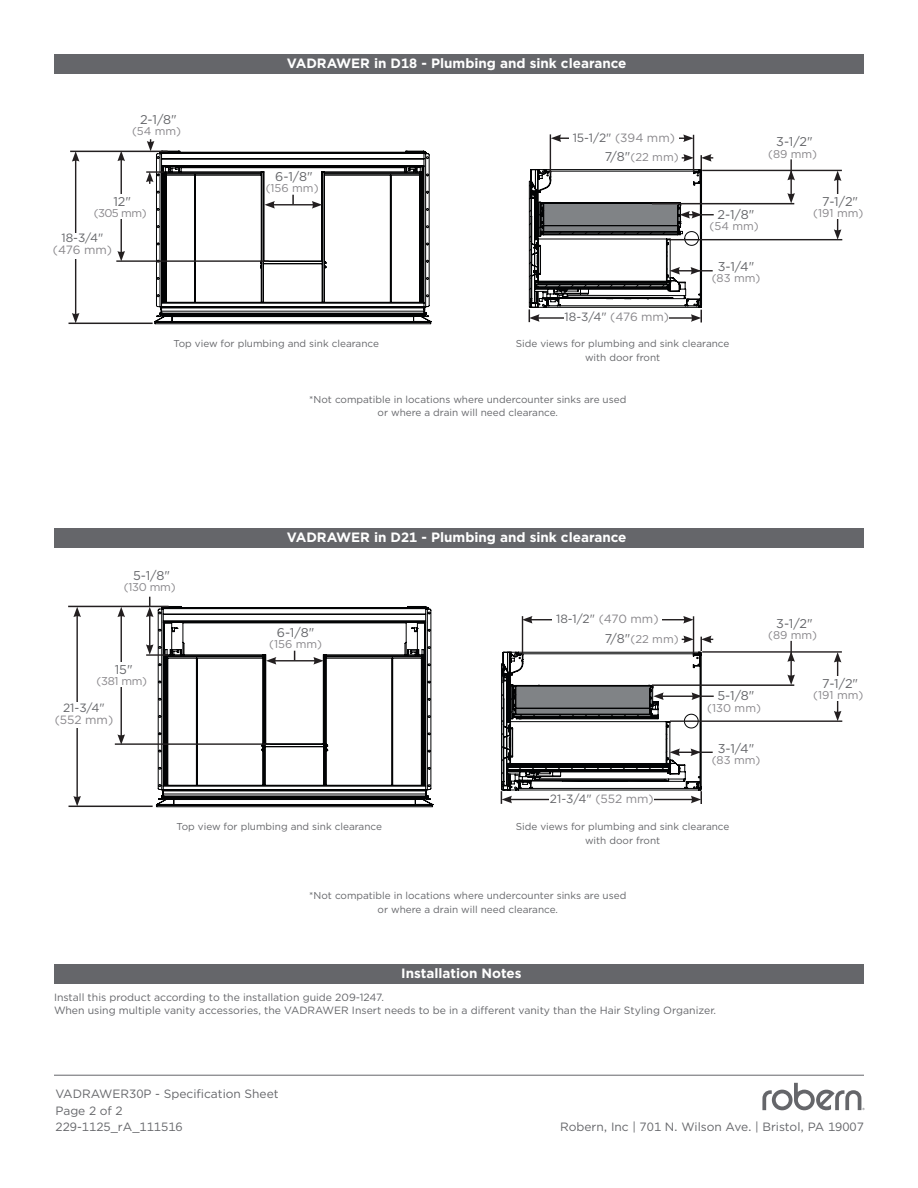
<style>
.page{position:relative;width:918px;height:1188px;background:#fff}
.page>*{position:absolute;margin:0;border:0;box-sizing:border-box;transform-origin:0 0}
.t1{font:700 13.5px "Gotham";color:#fff}
.t2{font:12.75px "Gotham";color:#65666a}
.t3{font:12px/16.5px "Gotham";color:#65666a}
.t4{font:12px "Gotham";letter-spacing:-.005em;color:#89878b}
.t5{font:11.25px "Gotham";color:#89878b}
.t6{font:10.5px/13.5px "Gotham";color:#65666a}
.t7{font:10.05px/13.5px "Gotham";color:#65666a;text-align:center}
.s1{color:#89878b}
.s2{font-size:12.75px;color:#65666a}
</style>
<div class="page">
<hr style="left:54px;top:1075px;width:810px;height:1px;background:#65666a">
<div style="left:54px;top:54px;width:810px;height:20px;background:#65666a"></div>
<div style="left:54px;top:528px;width:810px;height:20px;background:#65666a"></div>
<div style="left:54px;top:964px;width:810px;height:20px;background:#65666a"></div>
<svg style="left:762px;top:1083px;width:103px;height:28px"></svg>
<hr style="left:522px;top:616px;width:1px;height:39px;background:#231f20">
<hr style="left:550px;top:134px;width:1px;height:39px;background:#231f20">
<hr style="left:693px;top:616px;width:1px;height:37px;background:#231f20">
<hr style="left:693px;top:135px;width:1px;height:37px;background:#231f20">
<hr style="left:530px;top:619px;width:156px;height:1px;background:#231f20">
<svg style="left:522px;top:616px;width:11px;height:8px"></svg>
<svg style="left:683px;top:616px;width:11px;height:8px"></svg>
<hr style="left:559px;top:138px;width:127px;height:1px;background:#231f20">
<svg style="left:551px;top:134px;width:10px;height:8px"></svg>
<svg style="left:683px;top:134px;width:11px;height:8px"></svg>
<hr style="left:702px;top:651px;width:140px;height:2px;background:#231f20">
<hr style="left:702px;top:170px;width:140px;height:1px;background:#231f20">
<hr style="left:670px;top:720px;width:172px;height:2px;background:#231f20">
<hr style="left:670px;top:239px;width:172px;height:1px;background:#231f20">
<hr style="left:837px;top:660px;width:1px;height:53px;background:#231f20">
<svg style="left:834px;top:652px;width:7px;height:11px"></svg>
<svg style="left:834px;top:711px;width:7px;height:10px"></svg>
<hr style="left:837px;top:179px;width:1px;height:53px;background:#231f20">
<svg style="left:834px;top:171px;width:7px;height:10px"></svg>
<svg style="left:834px;top:229px;width:7px;height:10px"></svg>
<div style="left:813px;top:676px;width:50px;height:25px;background:#fff"></div>
<div style="left:813px;top:195px;width:50px;height:24px;background:#fff"></div>
<div style="left:553px;top:614px;width:109px;height:13px;background:#fff"></div>
<div style="left:569px;top:132px;width:109px;height:13px;background:#fff"></div>
<svg style="left:154px;top:151px;width:277px;height:173px"></svg>
<svg style="left:156px;top:606px;width:277px;height:201px"></svg>
<hr style="left:652px;top:684px;width:142px;height:2px;background:#231f20">
<hr style="left:652px;top:203px;width:142px;height:1px;background:#231f20">
<svg style="left:501px;top:636px;width:213px;height:168px"></svg>
<svg style="left:529px;top:154px;width:185px;height:168px"></svg>
<svg style="left:787px;top:641px;width:8px;height:44px"></svg>
<svg style="left:787px;top:159px;width:8px;height:44px"></svg>
<hr style="left:69px;top:323px;width:84px;height:1px;background:#231f20">
<hr style="left:69px;top:806px;width:84px;height:1px;background:#231f20">
<hr style="left:70px;top:151px;width:98px;height:1px;background:#231f20">
<hr style="left:68px;top:606px;width:101px;height:1px;background:#231f20">
<hr style="left:75px;top:159px;width:1px;height:156px;background:#231f20">
<svg style="left:72px;top:152px;width:7px;height:10px"></svg>
<svg style="left:72px;top:313px;width:7px;height:10px"></svg>
<hr style="left:76px;top:615px;width:2px;height:183px;background:#231f20">
<svg style="left:73px;top:607px;width:8px;height:10px"></svg>
<svg style="left:73px;top:796px;width:8px;height:10px"></svg>
<div style="left:52px;top:233px;width:61px;height:26px;background:#fff"></div>
<div style="left:54px;top:702px;width:60px;height:26px;background:#fff"></div>
<hr style="left:146px;top:654px;width:22px;height:2px;background:#231f20">
<hr style="left:115px;top:743px;width:155px;height:2px;background:#231f20">
<hr style="left:116px;top:260px;width:153px;height:2px;background:#231f20">
<svg style="left:146px;top:171px;width:18px;height:13px"></svg>
<hr style="left:149px;top:615px;width:1px;height:32px;background:#231f20">
<svg style="left:146px;top:644px;width:8px;height:11px"></svg>
<hr style="left:121px;top:615px;width:1px;height:122px;background:#231f20">
<svg style="left:117px;top:734px;width:8px;height:11px"></svg>
<svg style="left:117px;top:607px;width:8px;height:10px"></svg>
<hr style="left:121px;top:159px;width:1px;height:94px;background:#231f20">
<svg style="left:117px;top:251px;width:8px;height:10px"></svg>
<svg style="left:117px;top:152px;width:8px;height:9px"></svg>
<svg style="left:147px;top:139px;width:7px;height:12px"></svg>
<div style="left:266px;top:625px;width:59px;height:26px;background:#fff"></div>
<hr style="left:274px;top:660px;width:42px;height:1px;background:#231f20">
<svg style="left:266px;top:657px;width:10px;height:8px"></svg>
<svg style="left:313px;top:657px;width:11px;height:8px"></svg>
<hr style="left:273px;top:204px;width:41px;height:1px;background:#231f20">
<svg style="left:264px;top:201px;width:11px;height:8px"></svg>
<svg style="left:312px;top:201px;width:10px;height:8px"></svg>
<svg style="left:292px;top:195px;width:2px;height:9px"></svg>
<div style="left:95px;top:662px;width:54px;height:24px;background:#fff"></div>
<div style="left:94px;top:194px;width:53px;height:24px;background:#fff"></div>
<svg style="left:146px;top:597px;width:8px;height:20px"></svg>
<h1 class="t1" style="left:287px;top:54px;width:341px">VADRAWER in D18 - Plumbing and sink clearance</h1>
<p class="t2" style="left:140px;top:111px;width:38px">2-1/8"</p>
<p class="t5" style="left:132px;top:124px;width:51px">(54 mm)</p>
<p class="t2" style="left:113px;top:193px;width:19px">12"</p>
<p class="t5" style="left:94px;top:206px;width:55px">(305 mm)</p>
<p class="t3" style="left:61px;top:230px;width:44px">18-3/4"</p>
<p class="t4" style="left:53px;top:242px;width:61px">(476 mm)</p>
<p class="t2" style="left:275px;top:168px;width:39px">6-1/8"</p>
<p class="t5" style="left:266px;top:181px;width:54px">(156 mm)</p>
<p class="t7" style="left:174px;top:337px;width:207px">Top view for plumbing and sink clearance</p>
<p class="t3" style="left:573px;top:129px;width:104px">15-1/2" <span class="s1">(394 mm)</span></p>
<p class="t5" style="left:605px;top:150px;width:75px"><span class="s2">7/8"</span>(22 mm)</p>
<p class="t2" style="left:776px;top:134px;width:38px">3-1/2"</p>
<p class="t5" style="left:768px;top:147px;width:50px">(89 mm)</p>
<p class="t2" style="left:718px;top:206px;width:38px">2-1/8"</p>
<p class="t5" style="left:710px;top:219px;width:51px">(54 mm)</p>
<p class="t3" style="left:565px;top:309px;width:106px">18-3/4" <span class="s1">(476 mm)</span></p>
<p class="t2" style="left:718px;top:258px;width:38px">3-1/4"</p>
<p class="t5" style="left:712px;top:271px;width:50px">(83 mm)</p>
<p class="t7" style="left:516px;top:337px;width:215px">Side views for plumbing and sink clearance with door front</p>
<p class="t2" style="left:822px;top:193px;width:37px">7-1/2"</p>
<p class="t5" style="left:813px;top:206px;width:52px">(191 mm)</p>
<p class="t7" style="left:309px;top:392px;width:319px">*Not compatible in locations where undercounter sinks are used or where a drain will need clearance.</p>
<p class="t2" style="left:133px;top:567px;width:38px">5-1/8"</p>
<p class="t5" style="left:124px;top:580px;width:53px">(130 mm)</p>
<p class="t2" style="left:115px;top:661px;width:19px">15"</p>
<p class="t5" style="left:96px;top:674px;width:52px">(381 mm)</p>
<p class="t3" style="left:63px;top:699px;width:43px">21-3/4"</p>
<p class="t4" style="left:55px;top:712px;width:60px">(552 mm)</p>
<h1 class="t1" style="left:287px;top:528px;width:341px">VADRAWER in D21 - Plumbing and sink clearance</h1>
<p class="t2" style="left:277px;top:624px;width:39px">6-1/8"</p>
<p class="t5" style="left:269px;top:637px;width:54px">(156 mm)</p>
<p class="t3" style="left:556px;top:611px;width:104px">18-1/2" <span class="s1">(470 mm)</span></p>
<p class="t5" style="left:605px;top:632px;width:75px"><span class="s2">7/8"</span>(22 mm)</p>
<p class="t2" style="left:776px;top:615px;width:38px">3-1/2"</p>
<p class="t5" style="left:768px;top:628px;width:50px">(89 mm)</p>
<p class="t2" style="left:718px;top:688px;width:38px">5-1/8"</p>
<p class="t5" style="left:707px;top:701px;width:55px">(130 mm)</p>
<p class="t2" style="left:718px;top:740px;width:38px">3-1/4"</p>
<p class="t5" style="left:712px;top:753px;width:50px">(83 mm)</p>
<p class="t2" style="left:822px;top:675px;width:37px">7-1/2"</p>
<p class="t5" style="left:813px;top:688px;width:52px">(191 mm)</p>
<p class="t7" style="left:177px;top:820px;width:207px">Top view for plumbing and sink clearance</p>
<p class="t3" style="left:550px;top:790px;width:105px">21-3/4" <span class="s1">(552 mm)</span></p>
<p class="t7" style="left:516px;top:820px;width:215px">Side views for plumbing and sink clearance with door front</p>
<p class="t7" style="left:309px;top:889px;width:319px">*Not compatible in locations where undercounter sinks are used or where a drain will need clearance.</p>
<h1 class="t1" style="left:401px;top:964px;width:122px">Installation Notes</h1>
<p class="t6" style="left:54px;top:990px;width:664px">Install this product according to the installation guide 209-1247.<br>When using multiple vanity accessories, the VADRAWER Insert needs to be in a different vanity than the Hair Styling Organizer.</p>
<p class="t3" style="left:56px;top:1086px;width:225px">VADRAWER30P - Specification Sheet<br>Page 2 of 2<br>229-1125_rA_111516</p>
<p class="t3" style="left:560px;top:1118px;width:305px">Robern, Inc | 701 N. Wilson Ave. | Bristol, PA 19007</p>
</div>
